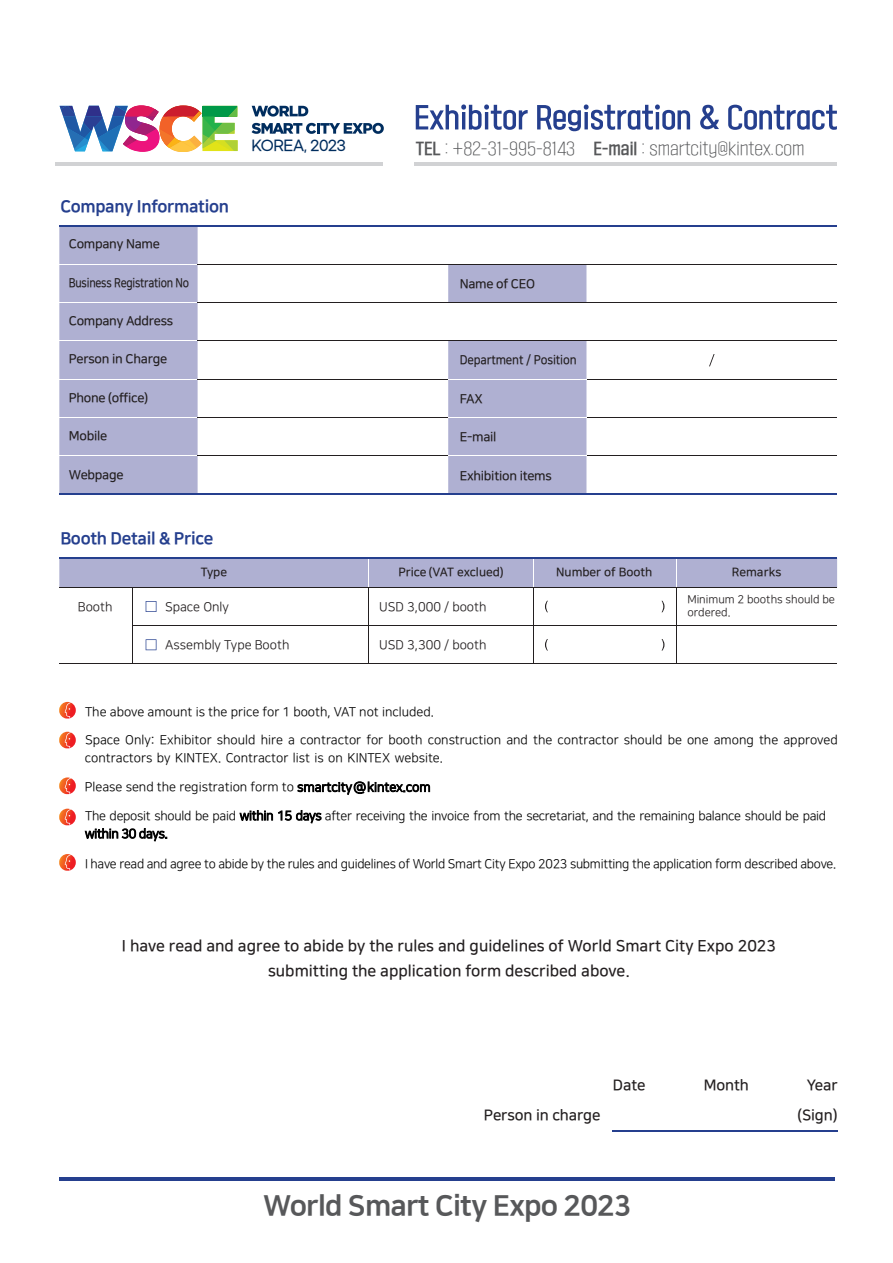
<style>
.page{position:relative;width:893px;height:1263px;background:#fff}
.page>*{position:absolute;margin:0;border:0;box-sizing:border-box;transform-origin:0 0}
.t1{font:28.5px "Nanum Square OTFEB";letter-spacing:-.03em;color:#57585a}
.t2{font:16.95px "Nanum Square OTFEB";letter-spacing:-.02em;color:#253f8e}
.t3{font:15.75px/25.5px "Nanum Square OTFB";color:#231f20;text-align:center}
.t4{font:15.15px "SD Gyeokdong G203 Lt";color:#57585a}
.t5{font:15px "Nanum Square OTFB";letter-spacing:-.005em;color:#231f20}
.t6{font:14.4px "Gmarket Sans TTF Medium";letter-spacing:-.025em;color:#002d5e;scale:.95 1}
.t7{font:12.75px/18px "Nanum Square OTFR";letter-spacing:-.01em;color:#030303}
.t8{font:12.75px "Nanum Square OTFB";letter-spacing:-.02em;color:#231f20}
.t9{font:12.75px "Nanum Square OTFR";color:#231f20}
.t10{font:12.75px "Nanum Square OTFB";letter-spacing:-.02em;color:#231f20;scale:.84 1}
.t11{font:12.75px "Nanum Square OTFB";letter-spacing:-.02em;color:#231f20;scale:.9 1}
.t12{font:12px "Nanum Square OTFB";color:#231f20}
.t13{font:11.25px/13.5px "Nanum Square OTFR";color:#231f20}
.s1{font-family:"SD Gyeokdong G205 Bd"}
</style>
<div class="page">
<svg style="left:59px;top:227px;width:527px;height:266px"></svg>
<hr style="left:59px;top:264px;width:139px;height:1px;background:#fff">
<hr style="left:59px;top:302px;width:139px;height:1px;background:#fff">
<hr style="left:59px;top:341px;width:139px;height:1px;background:#fff">
<hr style="left:59px;top:379px;width:139px;height:1px;background:#fff">
<hr style="left:59px;top:417px;width:139px;height:1px;background:#fff">
<hr style="left:59px;top:455px;width:139px;height:1px;background:#fff">
<hr style="left:198px;top:264px;width:250px;height:1px;background:#231f20">
<hr style="left:198px;top:379px;width:250px;height:1px;background:#231f20">
<hr style="left:586px;top:379px;width:251px;height:1px;background:#231f20">
<hr style="left:198px;top:417px;width:250px;height:1px;background:#231f20">
<hr style="left:586px;top:417px;width:251px;height:1px;background:#231f20">
<hr style="left:198px;top:455px;width:250px;height:1px;background:#231f20">
<hr style="left:586px;top:455px;width:251px;height:1px;background:#231f20">
<hr style="left:448px;top:379px;width:138px;height:1px;background:#fff">
<hr style="left:448px;top:417px;width:138px;height:1px;background:#fff">
<hr style="left:448px;top:455px;width:138px;height:1px;background:#fff">
<hr style="left:448px;top:264px;width:138px;height:1px;background:#231f20">
<hr style="left:586px;top:264px;width:251px;height:1px;background:#231f20">
<hr style="left:198px;top:302px;width:250px;height:1px;background:#231f20">
<hr style="left:448px;top:302px;width:138px;height:1px;background:#231f20">
<hr style="left:586px;top:302px;width:251px;height:1px;background:#231f20">
<hr style="left:198px;top:341px;width:250px;height:1px;background:#231f20">
<hr style="left:448px;top:341px;width:138px;height:1px;background:#231f20">
<hr style="left:586px;top:341px;width:251px;height:1px;background:#231f20">
<hr style="left:59px;top:225px;width:139px;height:2px;background:#253f8e">
<hr style="left:198px;top:225px;width:250px;height:2px;background:#253f8e">
<hr style="left:448px;top:225px;width:138px;height:2px;background:#253f8e">
<hr style="left:586px;top:225px;width:251px;height:2px;background:#253f8e">
<hr style="left:59px;top:493px;width:139px;height:2px;background:#253f8e">
<hr style="left:198px;top:493px;width:250px;height:2px;background:#253f8e">
<hr style="left:448px;top:493px;width:138px;height:2px;background:#253f8e">
<hr style="left:586px;top:493px;width:251px;height:2px;background:#253f8e">
<svg style="left:709px;top:354px;width:6px;height:12px"></svg>
<hr style="left:368px;top:588px;width:1px;height:37px;background:#231f20">
<hr style="left:533px;top:588px;width:1px;height:37px;background:#231f20">
<hr style="left:676px;top:588px;width:1px;height:37px;background:#231f20">
<hr style="left:133px;top:625px;width:235px;height:1px;background:#231f20">
<hr style="left:368px;top:625px;width:165px;height:1px;background:#231f20">
<hr style="left:368px;top:626px;width:1px;height:38px;background:#231f20">
<hr style="left:533px;top:625px;width:143px;height:1px;background:#231f20">
<hr style="left:533px;top:626px;width:1px;height:38px;background:#231f20">
<hr style="left:676px;top:625px;width:161px;height:1px;background:#231f20">
<hr style="left:676px;top:626px;width:1px;height:38px;background:#231f20">
<hr style="left:59px;top:664px;width:74px;height:1px;background:#231f20">
<hr style="left:133px;top:664px;width:235px;height:1px;background:#231f20">
<hr style="left:368px;top:664px;width:165px;height:1px;background:#231f20">
<hr style="left:533px;top:664px;width:143px;height:1px;background:#231f20">
<hr style="left:676px;top:664px;width:161px;height:1px;background:#231f20">
<div style="left:59px;top:559px;width:778px;height:29px;background:#afb0d2"></div>
<hr style="left:133px;top:588px;width:1px;height:37px;background:#231f20">
<hr style="left:133px;top:626px;width:1px;height:38px;background:#231f20">
<hr style="left:59px;top:557px;width:74px;height:2px;background:#253f8e">
<hr style="left:133px;top:557px;width:235px;height:2px;background:#253f8e">
<hr style="left:368px;top:557px;width:165px;height:2px;background:#253f8e">
<hr style="left:533px;top:557px;width:143px;height:2px;background:#253f8e">
<hr style="left:676px;top:557px;width:161px;height:2px;background:#253f8e">
<svg style="left:146px;top:601px;width:10px;height:11px"></svg>
<svg style="left:545px;top:601px;width:119px;height:11px"></svg>
<svg style="left:146px;top:639px;width:10px;height:11px"></svg>
<svg style="left:545px;top:639px;width:119px;height:12px"></svg>
<hr style="left:612px;top:1130px;width:225px;height:1px;background:#253f8e">
<hr style="left:59px;top:1177px;width:776px;height:3px;background:#253f8e">
<hr style="left:55px;top:162px;width:327px;height:4px;background:#d1d2d4">
<hr style="left:414px;top:162px;width:423px;height:4px;background:#d1d2d4">
<svg style="left:416px;top:104px;width:421px;height:27px"></svg>
<svg style="left:59px;top:702px;width:17px;height:16px"></svg>
<svg style="left:59px;top:732px;width:17px;height:16px"></svg>
<svg style="left:59px;top:777px;width:17px;height:17px"></svg>
<svg style="left:59px;top:809px;width:17px;height:16px"></svg>
<svg style="left:59px;top:854px;width:17px;height:17px"></svg>
<svg style="left:297px;top:781px;width:133px;height:14px"></svg>
<svg style="left:239px;top:810px;width:83px;height:14px"></svg>
<svg style="left:85px;top:828px;width:82px;height:14px"></svg>
<svg style="left:252px;top:106px;width:56px;height:11px"></svg>
<svg style="left:252px;top:123px;width:132px;height:11px"></svg>
<svg style="left:60px;top:105px;width:178px;height:47px"></svg>
<p class="t2" style="left:60px;top:198px;width:170px">Company Information</p>
<p class="t8" style="left:69px;top:237px;width:92px">Company Name</p>
<p class="t10" style="left:69px;top:276px;width:145px">Business Registration No</p>
<p class="t8" style="left:69px;top:314px;width:106px">Company Address</p>
<p class="t8" style="left:69px;top:353px;width:100px">Person in Charge</p>
<p class="t8" style="left:69px;top:391px;width:81px">Phone (office)</p>
<p class="t8" style="left:69px;top:429px;width:40px">Mobile</p>
<p class="t8" style="left:69px;top:468px;width:56px">Webpage</p>
<p class="t2" style="left:60px;top:529px;width:155px">Booth Detail &amp; Price</p>
<p class="t6" style="left:252px;top:138px;width:101px">KOREA, 2023</p>
<p class="t4" style="left:416px;top:141px;width:390px"><span class="s1">TEL</span> : +82-31-995-8143 <span class="s1">E-mail</span> : smartcity@kintex.com</p>
<p class="t8" style="left:460px;top:277px;width:77px">Name of CEO</p>
<p class="t11" style="left:460px;top:354px;width:131px">Department / Position</p>
<p class="t8" style="left:460px;top:392px;width:25px">FAX</p>
<p class="t8" style="left:460px;top:430px;width:38px">E-mail</p>
<p class="t8" style="left:460px;top:469px;width:94px">Exhibition items</p>
<p class="t9" style="left:78px;top:600px;width:36px">Booth</p>
<p class="t12" style="left:201px;top:566px;width:28px">Type</p>
<p class="t12" style="left:398px;top:566px;width:107px">Price (VAT exclued)</p>
<p class="t12" style="left:556px;top:566px;width:98px">Number of Booth</p>
<p class="t12" style="left:732px;top:566px;width:51px">Remarks</p>
<p class="t9" style="left:165px;top:600px;width:65px">Space Only</p>
<p class="t9" style="left:165px;top:638px;width:126px">Assembly Type Booth</p>
<p class="t9" style="left:379px;top:600px;width:109px">USD 3,000 / booth</p>
<p class="t9" style="left:379px;top:638px;width:109px">USD 3,300 / booth</p>
<p class="t13" style="left:687px;top:593px;width:149px">Minimum 2 booths should be ordered.</p>
<p class="t7" style="left:85px;top:703px;width:350px">The above amount is the price for 1 booth, VAT not included.</p>
<p class="t7" style="left:85px;top:731px;width:754px">Space Only: Exhibitor should hire a contractor for booth construction and the contractor should be one among the approved contractors by KINTEX. Contractor list is on KINTEX website.</p>
<p class="t7" style="left:85px;top:778px;width:347px">Please send the registration form to smartcity@kintex.com</p>
<p class="t7" style="left:85px;top:807px;width:743px">The deposit should be paid within 15 days after receiving the invoice from the secretariat, and the remaining balance should be paid within 30 days.</p>
<p class="t7" style="left:85px;top:855px;width:753px">I have read and agree to abide by the rules and guidelines of World Smart City Expo 2023 submitting the application form described above.</p>
<p class="t3" style="left:122px;top:933px;width:656px">I have read and agree to abide by the rules and guidelines of World Smart City Expo 2023 submitting the application form described above.</p>
<p class="t5" style="left:613px;top:1077px;width:34px">Date</p>
<p class="t5" style="left:704px;top:1077px;width:46px">Month</p>
<p class="t5" style="left:807px;top:1077px;width:32px">Year</p>
<p class="t5" style="left:484px;top:1107px;width:118px">Person in charge</p>
<p class="t5" style="left:797px;top:1107px;width:42px">(Sign)</p>
<p class="t1" style="left:263px;top:1190px;width:370px">World Smart City Expo 2023</p>
</div>
